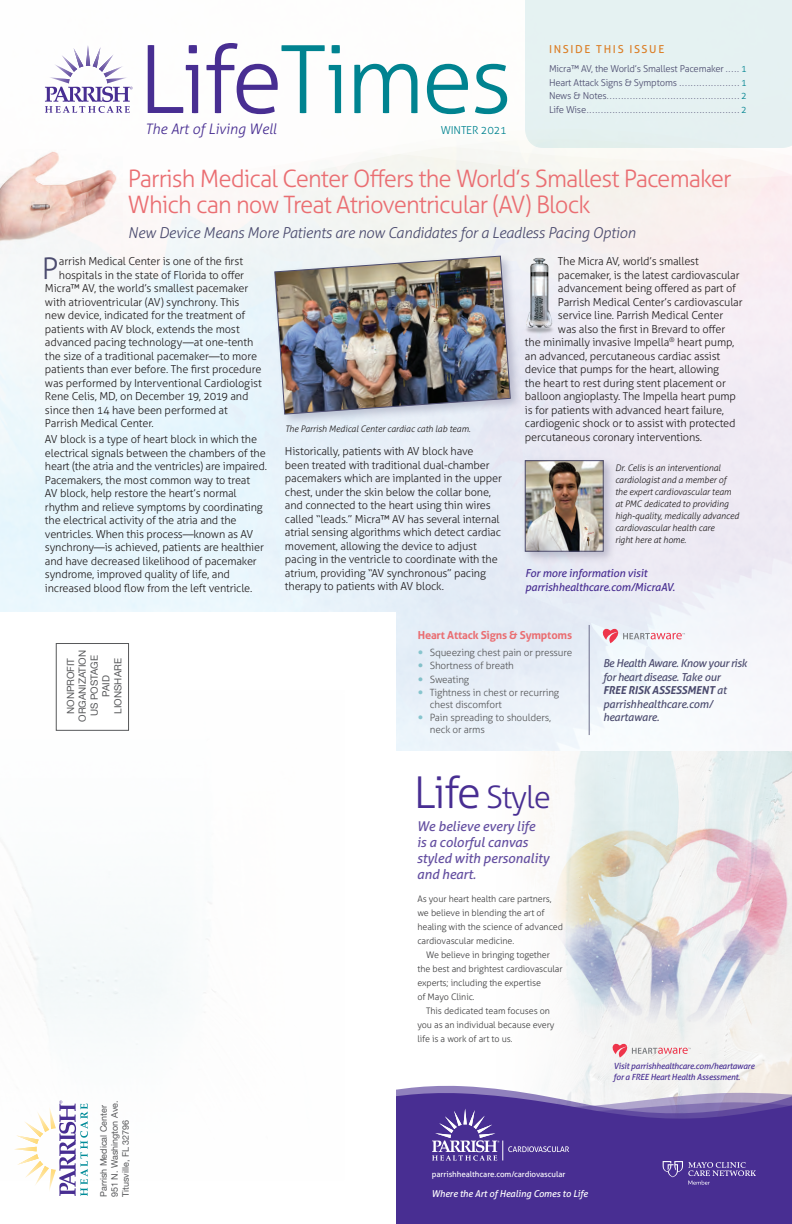
<style>
.page{position:relative;width:792px;height:1224px;background:#fff}
.page>*{position:absolute;margin:0;border:0;box-sizing:border-box;transform-origin:0 0}
.t1{font:300 94.2px "Aller";letter-spacing:-.035em;color:#008390}
.t2{font:300 31.1px "Aller";letter-spacing:-.035em;color:#482e92}
.t3{font:300 29.7px "Aller";color:#4c4c6f}
.t4{font:300 24px/26px "Aller";letter-spacing:-.04em;color:#ea6e72}
.t5{font:italic 300 15px "Aller";letter-spacing:-.02em;color:#4c4c6f}
.t6{font:italic 300 14.5px "Aller";letter-spacing:-.005em;color:#482e92}
.t7{font:italic 13.5px/16px "Aller";letter-spacing:-.01em;color:#6550a1}
.t8{font:300 11px/13.5px "Aller";letter-spacing:-.015em;color:#231f20}
.t9{font:italic 11px/13.5px "Aller";letter-spacing:-.035em;color:#4c4c6f}
.t10{font:italic 11px/14.5px "Aller";letter-spacing:-.015em;color:#482e92}
.t11{font:700 11px "Aller";letter-spacing:-.015em;color:#ea6e72}
.t12{font:11px "Aller";letter-spacing:.15em;color:#db7f28}
.t13{font:300 11px "Aller";letter-spacing:-.015em;color:#008390}
.t14{font:300 10px/13.4px "Aller";letter-spacing:-.015em;color:#57585a}
.t15{font:9.8px/11.8px "Helvetica Neue";color:#57585a;text-align:center}
.t16{font:300 9.5px "Aller";letter-spacing:-.02em;color:#4c4c6f}
.t17{font:italic 9.5px "Aller";letter-spacing:-.01em;color:#fff}
.t18{font:300 9.5px "Aller";color:#008390}
.t19{font:300 9px/14px "Aller";letter-spacing:-.01em;color:#3e3e3f}
.t20{font:italic 300 9px/12px "Aller";letter-spacing:-.01em;color:#231f20}
.t21{font:9px/11px "Helvetica Neue";color:#57585a}
.t22{font:italic 8.5px/11.5px "Aller";letter-spacing:-.025em;color:#482e92}
.t23{font:8px "Aller";letter-spacing:-.01em;color:#fff}
.s1{color:#482e92}
.s2{font-size:43.9px}
.s3{font-weight:700}
</style>
<div class="page">
<svg style="left:123px;top:182px;width:669px;height:11px;fill:#f6f5ef"></svg>
<svg style="left:21px;top:86px;width:771px;height:96px"></svg>
<div style="left:525px;top:0;width:267px;height:148px;background:#e5f1f2"></div>
<svg style="left:45px;top:45px;width:88px;height:68px"></svg>
<div style="left:56px;top:643px;width:73px;height:88px;border:1px solid #57585a"></div>
<svg style="left:14px;top:1101px;width:74px;height:95px"></svg>
<svg style="left:603px;top:629px;width:82px;height:14px"></svg>
<img style="left:542px;top:752px;width:250px;height:334px">
<img style="left:539px;top:821px;width:253px;height:215px">
<div style="left:396px;top:1185px;width:396px;height:39px;background:#482e92"></div>
<svg style="left:396px;top:1086px;width:396px;height:99px;background:#644ea1"></svg>
<svg style="left:613px;top:1044px;width:78px;height:14px"></svg>
<div style="left:521px;top:457px;width:95px;height:107px;background:#4c4c6f;opacity:.3"></div>
<img style="left:527px;top:462px;width:75px;height:88px">
<div style="left:525px;top:460px;width:79px;height:92px;border:1px solid #4c4c6f"></div>
<img style="left:0;top:150px;width:123px;height:103px">
<div style="left:271px;top:253px;width:252px;height:174px;background:#4c4c6f;opacity:.3"></div>
<img style="left:274px;top:256px;width:237px;height:159px">
<hr style="left:589px;top:625px;width:1px;height:110px;background:#4c4c6f">
<img style="left:517px;top:253px;width:41px;height:83px">
<svg style="left:419px;top:650px;width:3px;height:4px"></svg>
<svg style="left:419px;top:663px;width:3px;height:4px"></svg>
<svg style="left:419px;top:677px;width:3px;height:4px"></svg>
<svg style="left:419px;top:690px;width:3px;height:4px"></svg>
<svg style="left:419px;top:716px;width:3px;height:4px"></svg>
<h1 class="t1" style="left:138px;top:23px;width:376px"><span class="s1">Life</span>Times</h1>
<h3 class="t6" style="left:145px;top:120px;width:133px">The Art of Living Well</h3>
<p class="t13" style="left:441px;top:124px;width:68px">WINTER 2021</p>
<p class="t12" style="left:549px;top:43px;width:117px">INSIDE THIS ISSUE</p>
<p class="t16" style="left:549px;top:63px;width:176px">Micra™ AV, the World’s Smallest Pacemaker</p>
<p class="t18" style="left:741px;top:63px;width:7px">1</p>
<p class="t16" style="left:549px;top:76px;width:130px">Heart Attack Signs &amp; Symptoms</p>
<p class="t18" style="left:741px;top:76px;width:7px">1</p>
<p class="t16" style="left:549px;top:90px;width:59px">News &amp; Notes</p>
<p class="t18" style="left:741px;top:90px;width:7px">2</p>
<p class="t16" style="left:549px;top:103px;width:39px">Life Wise</p>
<p class="t18" style="left:741px;top:103px;width:7px">2</p>
<h3 class="t4" style="left:128px;top:165px;width:605px">Parrish Medical Center Offers the World’s Smallest Pacemaker<br>Which can now Treat Atrioventricular (AV) Block</h3>
<h3 class="t5" style="left:128px;top:224px;width:509px">New Device Means More Patients are now Candidates for a Leadless Pacing Option</h3>
<h3 class="t3" style="left:42px;top:250px;width:18px">P</h3>
<p class="t8" style="left:59px;top:255px;width:186px">arrish Medical Center is one of the first</p>
<p class="t8" style="left:59px;top:268px;width:187px">hospitals in the state of Florida to offer</p>
<p class="t8" style="left:45px;top:282px;width:205px">Micra™ AV, the world’s smallest pacemaker</p>
<p class="t8" style="left:45px;top:295px;width:196px">with atrioventricular (AV) synchrony. This</p>
<p class="t8" style="left:45px;top:309px;width:202px">new device, indicated for the treatment of</p>
<p class="t8" style="left:45px;top:322px;width:196px">patients with AV block, extends the most</p>
<p class="t8" style="left:45px;top:335px;width:210px">advanced pacing technology—at one-tenth</p>
<p class="t8" style="left:45px;top:349px;width:214px">the size of a traditional pacemaker—to more</p>
<p class="t8" style="left:45px;top:362px;width:218px">patients than ever before. The first procedure</p>
<p class="t8" style="left:45px;top:376px;width:218px">was performed by Interventional Cardiologist</p>
<p class="t8" style="left:45px;top:389px;width:205px">Rene Celis, MD, on December 19, 2019 and</p>
<p class="t8" style="left:45px;top:403px;width:184px">since then 14 have been performed at</p>
<p class="t8" style="left:45px;top:416px;width:110px">Parrish Medical Center.</p>
<p class="t8" style="left:45px;top:433px;width:223px">AV block is a type of heart block in which the electrical signals between the chambers of the heart (the atria and the ventricles) are impaired.<br>Pacemakers, the most common way to treat<br>AV block, help restore the heart’s normal rhythm and relieve symptoms by coordinating the electrical activity of the atria and the ventricles. When this process—known as AV synchrony—is achieved, patients are healthier and have decreased likelihood of pacemaker syndrome, improved quality of life, and increased blood flow from the left ventricle.</p>
<p class="t8" style="left:285px;top:445px;width:218px">Historically, patients with AV block have<br>been treated with traditional dual-chamber pacemakers which are implanted in the upper chest, under the skin below the collar bone, and connected to the heart using thin wires called “leads.” Micra™ AV has several internal atrial sensing algorithms which detect cardiac movement, allowing the device to adjust pacing in the ventricle to coordinate with the atrium, providing “AV synchronous” pacing therapy to patients with AV block.</p>
<p class="t20" style="left:285px;top:423px;width:187px">The Parrish Medical Center cardiac cath lab team.</p>
<p class="t8" style="left:558px;top:254px;width:142px">The Micra AV, world’s smallest</p>
<p class="t8" style="left:558px;top:268px;width:183px">pacemaker, is the latest cardiovascular</p>
<p class="t8" style="left:558px;top:281px;width:180px">advancement being offered as part of</p>
<p class="t8" style="left:558px;top:295px;width:186px">Parrish Medical Center’s cardiovascular</p>
<p class="t8" style="left:558px;top:308px;width:167px">service line. Parrish Medical Center</p>
<p class="t8" style="left:558px;top:322px;width:169px">was also the first in Brevard to offer</p>
<p class="t8" style="left:525px;top:335px;width:211px">the minimally invasive Impella<sup>®</sup> heart pump,</p>
<p class="t8" style="left:525px;top:349px;width:197px">an advanced, percutaneous cardiac assist</p>
<p class="t8" style="left:525px;top:363px;width:196px">device that pumps for the heart, allowing</p>
<p class="t8" style="left:525px;top:376px;width:202px">the heart to rest during stent placement or</p>
<p class="t8" style="left:525px;top:390px;width:213px">balloon angioplasty. The Impella heart pump</p>
<p class="t8" style="left:525px;top:403px;width:201px">is for patients with advanced heart failure,</p>
<p class="t8" style="left:525px;top:416px;width:212px">cardiogenic shock or to assist with protected</p>
<p class="t8" style="left:525px;top:430px;width:179px">percutaneous coronary interventions.</p>
<p class="t20" style="left:615px;top:462px;width:126px">Dr. Celis is an interventional cardiologist and a member of the expert cardiovascular team at PMC dedicated to providing high-quality, medically advanced cardiovascular health care<br>right here at home.</p>
<p class="t10" style="left:525px;top:565px;width:151px">For more information visit parrishhealthcare.com/MicraAV.</p>
<p class="t15" style="left:65px;top:722px;width:74px;rotate:-90deg">NONPROFIT<br>ORGANIZATION<br>US POSTAGE<br>PAID<br>LIONSHARE</p>
<p class="t21" style="left:99px;top:1197px;width:98px;rotate:-90deg">Parrish Medical Center<br>951 N. Washington Ave.<br>Titusville, FL 32796</p>
<p class="t11" style="left:418px;top:629px;width:156px">Heart Attack Signs &amp; Symptoms</p>
<p class="t14" style="left:430px;top:645px;width:144px">Squeezing chest pain or pressure<br>Shortness of breath<br>Sweating<br>Tightness in chest or recurring</p>
<p class="t14" style="left:430px;top:698px;width:123px">chest discomfort<br>Pain spreading to shoulders,</p>
<p class="t14" style="left:430px;top:723px;width:57px">neck or arms</p>
<h2 class="t2" style="left:414px;top:779px;width:139px"><span class="s2">Life</span> Style</h2>
<p class="t7" style="left:417px;top:818px;width:134px">We believe every life<br>is a colorful canvas styled with personality and heart.</p>
<p class="t19" style="left:417px;top:891px;width:147px">As your heart health care partners, we believe in blending the art of healing with the science of advanced cardiovascular medicine.</p>
<p class="t19" style="left:417px;top:947px;width:147px;text-indent:9px">We believe in bringing together the best and brightest cardiovascular experts; including the expertise<br>of Mayo Clinic.</p>
<p class="t19" style="left:417px;top:1003px;width:139px;text-indent:9px">This dedicated team focuses on you as an individual because every life is a work of art to us.</p>
<p class="t9" style="left:603px;top:657px;width:145px">Be Health Aware. Know your risk for heart disease. Take our<br><span class="s3">FREE RISK ASSESSMENT</span> at parrishhealthcare.com/ heartaware.</p>
<p class="t22" style="left:614px;top:1060px;width:143px">Visit parrishhealthcare.com/heartaware for a FREE Heart Health Assessment.</p>
<p class="t23" style="left:432px;top:1169px;width:135px">parrishhealthcare.com/cardiovascular</p>
<p class="t17" style="left:431px;top:1187px;width:158px">Where the Art of Healing Comes to Life</p>
</div>
